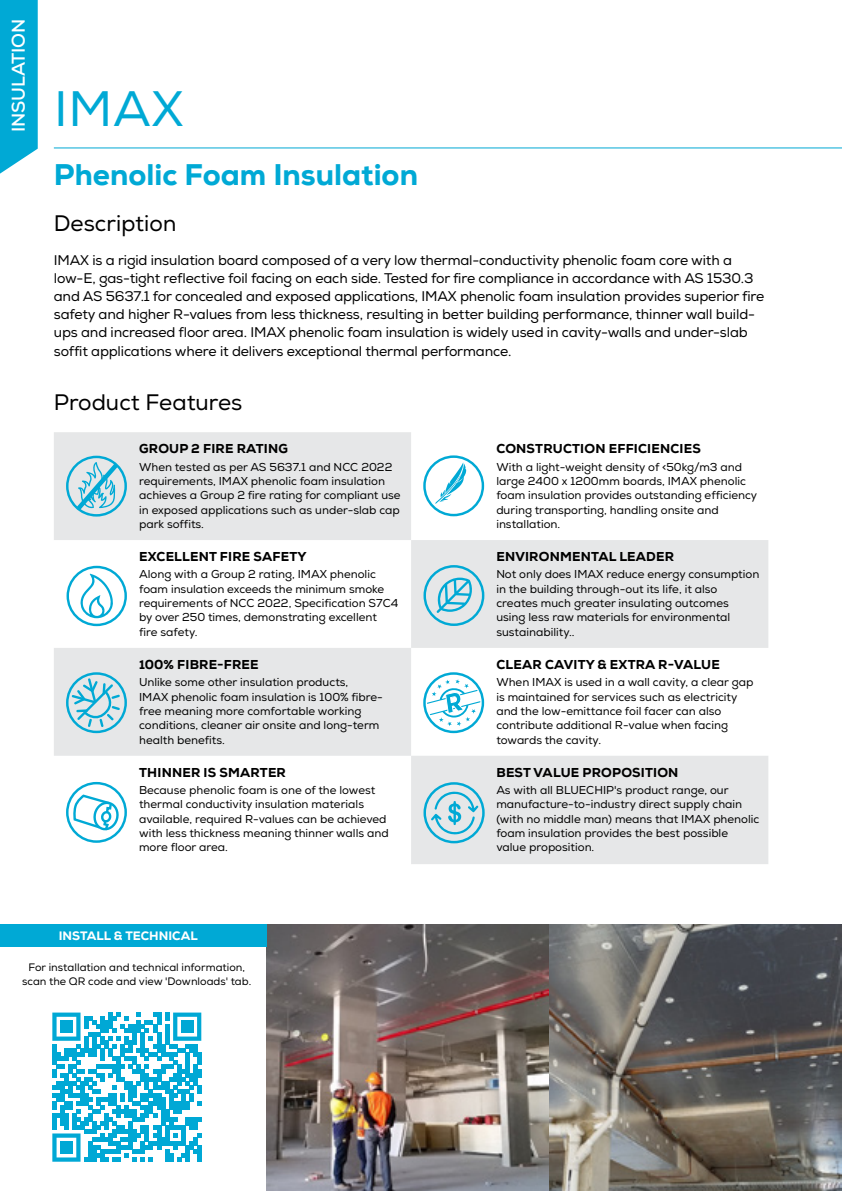
<style>
.page{position:relative;width:842px;height:1191px;background:#fff}
.page>*{position:absolute;margin:0;border:0;box-sizing:border-box;transform-origin:0 0}
.t1{font:49.8px "Nexa";color:#00a9d5}
.t2{font:800 29.8px "Nexa";color:#00a9d5}
.t3{font:22.4px "Nexa";color:#000}
.t4{font:700 18.4px "Nexa";letter-spacing:-.01em;color:#fff}
.t5{font:14px/18.2px "Nexa";letter-spacing:-.01em;color:#000}
.t6{font:800 12.8px "Nexa";letter-spacing:.015em;color:#000}
.t7{font:800 12.2px "Nexa";color:#fff}
.t8{font:11.4px/14.4px "Nexa";color:#000}
.t9{font:10.8px/13.6px "Nexa";color:#000;text-align:center}
</style>
<div class="page">
<svg style="left:0;top:0;width:38px;height:174px;background:#14afd8"></svg>
<hr style="left:54px;top:147px;width:788px;height:1px;background:#00a9d5">
<img style="left:266px;top:924px;width:576px;height:267px">
<div style="left:0;top:924px;width:266px;height:23px;background:#00a9d5"></div>
<svg style="left:52px;top:1012px;width:149px;height:149px"></svg>
<div style="left:60px;top:1020px;width:12px;height:12px;background:#00a8d5"></div>
<div style="left:181px;top:1020px;width:12px;height:12px;background:#00a8d5"></div>
<div style="left:60px;top:1141px;width:12px;height:12px;background:#00a8d5"></div>
<svg style="left:54px;top:432px;width:714px;height:432px"></svg>
<svg style="left:66px;top:456px;width:61px;height:60px;background:#a4d5e2"></svg>
<svg style="left:423px;top:782px;width:62px;height:61px;background:#add7e3"></svg>
<svg style="left:423px;top:565px;width:61px;height:61px;background:#add7e3"></svg>
<svg style="left:423px;top:455px;width:61px;height:61px"></svg>
<svg style="left:66px;top:672px;width:61px;height:61px;background:#a8d6e2"></svg>
<svg style="left:66px;top:782px;width:61px;height:61px"></svg>
<svg style="left:423px;top:672px;width:61px;height:61px"></svg>
<svg style="left:67px;top:566px;width:60px;height:60px"></svg>
<h3 class="t4" style="left:7px;top:132px;width:115px;rotate:-90deg">INSULATION</h3>
<h1 class="t1" style="left:54px;top:78px;width:131px">IMAX</h1>
<h2 class="t2" style="left:54px;top:156px;width:366px">Phenolic Foam Insulation</h2>
<h3 class="t3" style="left:54px;top:210px;width:124px">Description</h3>
<p class="t5" style="left:54px;top:252px;width:712px">IMAX is a rigid insulation board composed of a very low thermal-conductivity phenolic foam core with a low-E, gas-tight reflective foil facing on each side. Tested for fire compliance in accordance with AS 1530.3 and AS 5637.1 for concealed and exposed applications, IMAX phenolic foam insulation provides superior fire safety and higher R-values from less thickness, resulting in better building performance, thinner wall build&shy;ups and increased floor area. IMAX phenolic foam insulation is widely used in cavity-walls and under-slab soffit applications where it delivers exceptional thermal performance.</p>
<h3 class="t3" style="left:54px;top:389px;width:190px">Product Features</h3>
<p class="t6" style="left:139px;top:441px;width:150px">GROUP 2 FIRE RATING</p>
<p class="t8" style="left:139px;top:460px;width:263px">When tested as per AS 5637.1 and NCC 2022 requirements, IMAX phenolic foam insulation achieves a Group 2 fire rating for compliant use in exposed applications such as under-slab cap park soffits.</p>
<p class="t6" style="left:496px;top:441px;width:206px">CONSTRUCTION EFFICIENCIES</p>
<p class="t8" style="left:496px;top:460px;width:262px">With a light-weight density of &lt;50kg/m3 and large 2400 x 1200mm boards, IMAX phenolic foam insulation provides outstanding efficiency during transporting, handling onsite and installation.</p>
<p class="t6" style="left:139px;top:548px;width:169px">EXCELLENT FIRE SAFETY</p>
<p class="t8" style="left:139px;top:567px;width:261px">Along with a Group 2 rating, IMAX phenolic foam insulation exceeds the minimum smoke requirements of NCC 2022, Specification S7C4 by over 250 times, demonstrating excellent<br>fire safety.</p>
<p class="t6" style="left:139px;top:656px;width:121px">100% FIBRE-FREE</p>
<p class="t8" style="left:139px;top:675px;width:245px">Unlike some other insulation products,<br>IMAX phenolic foam insulation is 100% fibre&shy;free meaning more comfortable working conditions, cleaner air onsite and long-term health benefits.</p>
<p class="t6" style="left:139px;top:764px;width:148px">THINNER IS SMARTER</p>
<p class="t8" style="left:139px;top:783px;width:251px">Because phenolic foam is one of the lowest thermal conductivity insulation materials available, required R-values can be achieved with less thickness meaning thinner walls and more floor area.</p>
<p class="t6" style="left:496px;top:548px;width:179px">ENVIRONMENTAL LEADER</p>
<p class="t8" style="left:496px;top:567px;width:264px">Not only does IMAX reduce energy consumption in the building through-out its life, it also creates much greater insulating outcomes using less raw materials for environmental sustainability..</p>
<p class="t6" style="left:496px;top:656px;width:225px">CLEAR CAVITY &amp; EXTRA R-VALUE</p>
<p class="t8" style="left:496px;top:675px;width:259px">When IMAX is used in a wall cavity, a clear gap is maintained for services such as electricity and the low-emittance foil facer can also contribute additional R-value when facing towards the cavity.</p>
<p class="t6" style="left:496px;top:764px;width:183px">BEST VALUE PROPOSITION</p>
<p class="t8" style="left:496px;top:783px;width:265px">As with all BLUECHIP's product range, our manufacture-to-industry direct supply chain (with no middle man) means that IMAX phenolic foam insulation provides the best possible value proposition.</p>
<p class="t7" style="left:59px;top:928px;width:140px">INSTALL &amp; TECHNICAL</p>
<p class="t9" style="left:22px;top:960px;width:231px">For installation and technical information, scan the QR code and view 'Downloads' tab.</p>
</div>
